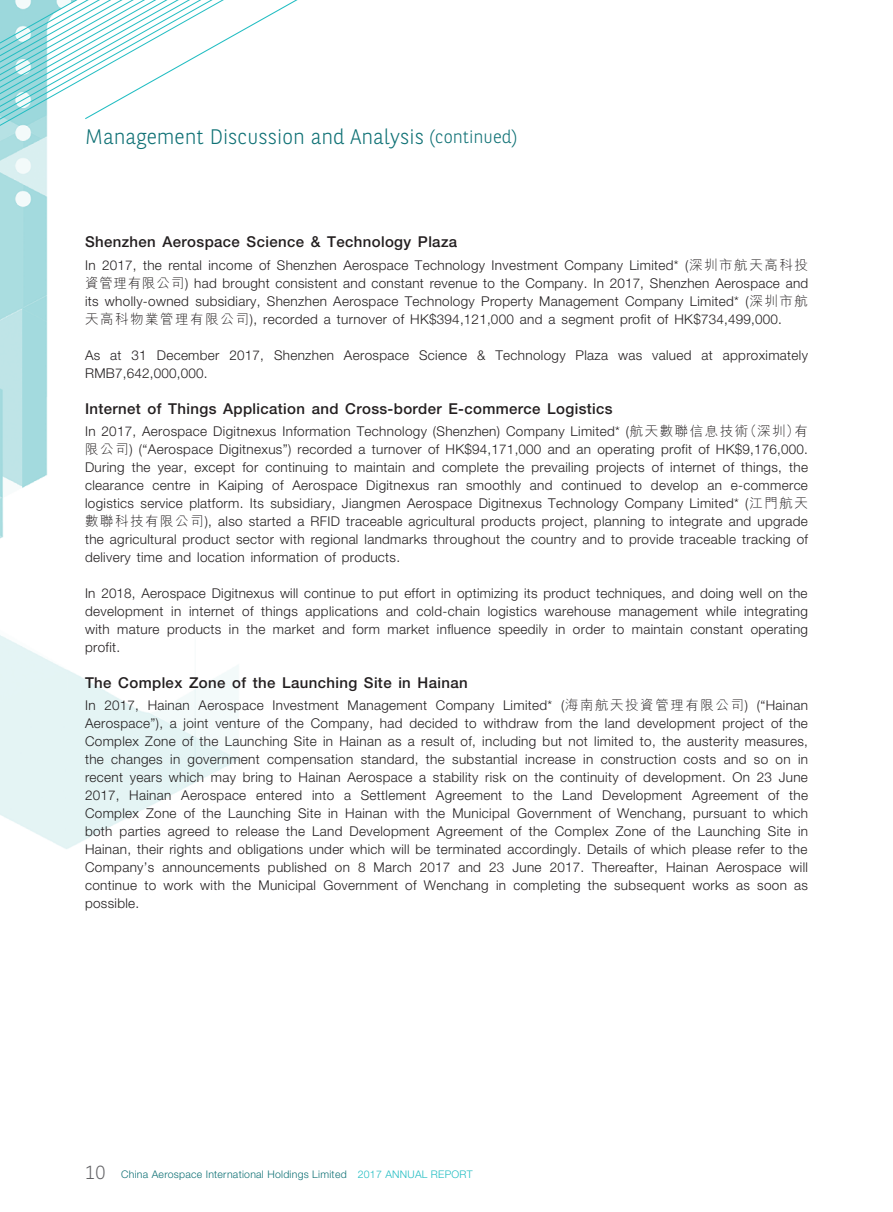
<style>
.page{position:relative;width:893px;height:1212px;background:#fff}
.page>*{position:absolute;margin:0;border:0;box-sizing:border-box;transform-origin:0 0}
.t1{font:300 21px "BNPP Sans";color:#0f7175}
._04___H2{font:500 15px "Helvetica Neue LT Std";letter-spacing:.025em;color:#231f20}
._01_Body_Text{font:300 13.5px/18px "Helvetica Neue LT Std";letter-spacing:.025em;color:#231f20;text-align:justify}
.t2{font:300 10.5px "Helvetica Neue LT Std";letter-spacing:.025em;color:#0f7175}
.s1{font-size:18px}
.s2{font-family:"M Hei HK"}
.s3{font-family:"BNPP Sans";font-size:18.9px;color:#636366}
.s4{color:#21bdc2}
</style>
<div class="page">
<img style="left:0;top:203px;width:239px;height:646px">
<svg style="left:0;top:0;width:84px;height:203px"></svg>
<svg style="left:84px;top:0;width:214px;height:119px"></svg>
<h1 class="t1" style="left:85px;top:122px;width:434px">Management Discussion and Analysis <span class="s1">(continued)</span></h1>
<p class="_04___H2" style="left:85px;top:233px;width:374px">Shenzhen Aerospace Science &amp; Technology Plaza</p>
<p class="_01_Body_Text" style="left:85px;top:255px;width:725px">In 2017, the rental income of Shenzhen Aerospace Technology Investment Company Limited* (<span class="s2">深圳市航天高科投資管理有限公司</span>) had brought consistent and constant revenue to the Company. In 2017, Shenzhen Aerospace and its wholly-owned subsidiary, Shenzhen Aerospace Technology Property Management Company Limited* (<span class="s2">深圳市航天高科物業管理有限公司</span>), recorded a turnover of HK$394,121,000 and a segment profit of HK$734,499,000.</p>
<p class="_01_Body_Text" style="left:85px;top:345px;width:724px">As at 31 December 2017, Shenzhen Aerospace Science &amp; Technology Plaza was valued at approximately<br>RMB7,642,000,000.</p>
<p class="_04___H2" style="left:85px;top:399px;width:529px">Internet of Things Application and Cross-border E-commerce Logistics</p>
<p class="_01_Body_Text" style="left:85px;top:422px;width:724px">In 2017, Aerospace Digitnexus Information Technology (Shenzhen) Company Limited* (<span class="s2">航天數聯信息技術（深圳）有限公司</span>) (“Aerospace Digitnexus”) recorded a turnover of HK$94,171,000 and an operating profit of HK$9,176,000.<br>During the year, except for continuing to maintain and complete the prevailing projects of internet of things, the clearance centre in Kaiping of Aerospace Digitnexus ran smoothly and continued to develop an e-commerce logistics service platform. Its subsidiary, Jiangmen Aerospace Digitnexus Technology Company Limited* (<span class="s2">江門航天數聯科技有限公司</span>), also started a RFID traceable agricultural products project, planning to integrate and upgrade the agricultural product sector with regional landmarks throughout the country and to provide traceable tracking of delivery time and location information of products.</p>
<p class="_01_Body_Text" style="left:85px;top:584px;width:724px">In 2018, Aerospace Digitnexus will continue to put effort in optimizing its product techniques, and doing well on the development in internet of things applications and cold-chain logistics warehouse management while integrating with mature products in the market and form market influence speedily in order to maintain constant operating profit.</p>
<p class="_04___H2" style="left:85px;top:673px;width:384px">The Complex Zone of the Launching Site in Hainan</p>
<p class="_01_Body_Text" style="left:85px;top:696px;width:725px">In 2017, Hainan Aerospace Investment Management Company Limited* (<span class="s2">海南航天投資管理有限公司</span>) (“Hainan Aerospace”), a joint venture of the Company, had decided to withdraw from the land development project of the Complex Zone of the Launching Site in Hainan as a result of, including but not limited to, the austerity measures, the changes in government compensation standard, the substantial increase in construction costs and so on in recent years which may bring to Hainan Aerospace a stability risk on the continuity of development. On 23 June 2017, Hainan Aerospace entered into a Settlement Agreement to the Land Development Agreement of the Complex Zone of the Launching Site in Hainan with the Municipal Government of Wenchang, pursuant to which both parties agreed to release the Land Development Agreement of the Complex Zone of the Launching Site in Hainan, their rights and obligations under which will be terminated accordingly. Details of which please refer to the Company’s announcements published on 8 March 2017 and 23 June 2017. Thereafter, Hainan Aerospace will continue to work with the Municipal Government of Wenchang in completing the subsequent works as soon as possible.</p>
<p class="t2" style="left:85px;top:1168px;width:389px"><span class="s3">10</span> China Aerospace International Holdings Limited <span class="s4">2017 ANNUAL REPORT</span></p>
</div>
